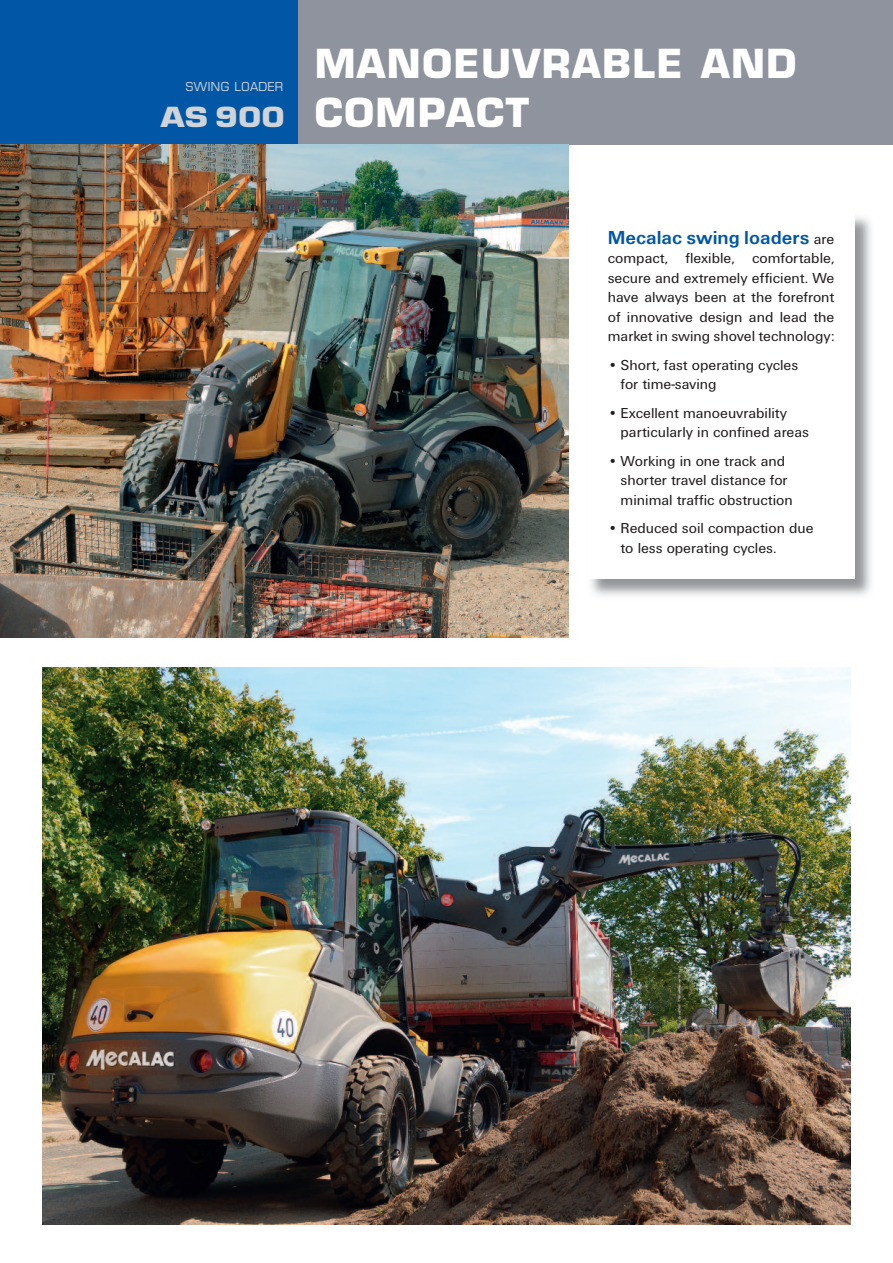
<style>
.page{position:relative;width:893px;height:1263px;background:#fff}
.page>*{position:absolute;margin:0;border:0;box-sizing:border-box;transform-origin:0 0}
.t1{font:700 39px/48.8px "Eurostile";letter-spacing:.035em;color:#fff}
.t2{font:700 27px "Eurostile";color:#d0d4d8;scale:1.2 1}
.t3{font:700 19.5px "Unitus T";color:#0157a6}
.t4{font:15px/19.5px "Unitus T";color:#231f20}
.t5{font:12px "Eurostile";letter-spacing:.035em;color:#d0d4d8}
.s1{font-weight:400;font-size:15px;color:#231f20}
</style>
<div class="page">
<div style="left:298px;top:0;width:595px;height:145px;background:#8f939d"></div>
<div style="left:0;top:0;width:298px;height:145px;background:#0157a6"></div>
<img style="left:43px;top:668px;width:807px;height:557px">
<img style="left:0;top:145px;width:568px;height:493px">
<img style="left:591px;top:217px;width:280px;height:379px">
<div style="left:587px;top:213px;width:268px;height:366px;background:#fff"></div>
<p class="t5" style="left:186px;top:82px;width:99px">SWING LOADER</p>
<h2 class="t2" style="left:161px;top:107px;width:105px">AS 900</h2>
<h1 class="t1" style="left:315px;top:44px;width:484px">MANOEUVRABLE AND<br>COMPACT</h1>
<h3 class="t3" style="left:608px;top:225px;width:228px">Mecalac swing loaders <span class="s1">are</span></h3>
<p class="t4" style="left:608px;top:248px;width:228px;text-align:justify">compact, flexible, comfortable, secure and extremely efficient. We have always been at the forefront of innovative design and lead the market in swing shovel technology:</p>
<p class="t4" style="left:621px;top:355px;width:179px;text-indent:-13px">• Short, fast operating cycles for time-saving</p>
<p class="t4" style="left:621px;top:403px;width:190px;text-indent:-13px">• Excellent manoeuvrability particularly in confined areas</p>
<p class="t4" style="left:621px;top:451px;width:174px;text-indent:-13px">• Working in one track and shorter travel distance for minimal traffic obstruction</p>
<p class="t4" style="left:621px;top:518px;width:194px;text-indent:-13px">• Reduced soil compaction due to less operating cycles.</p>
</div>
